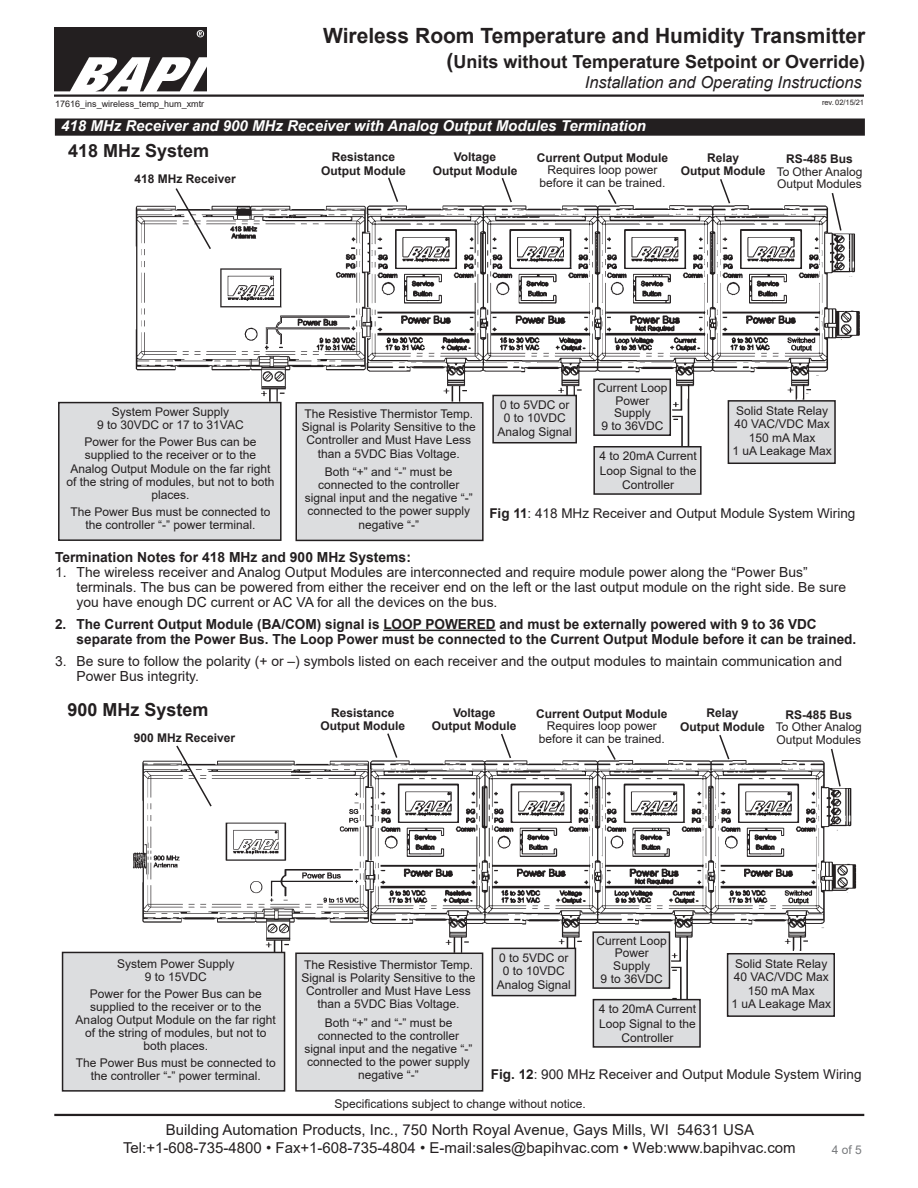
<style>
.page{position:relative;width:918px;height:1188px;background:#fff}
.page>*{position:absolute;margin:0;border:0;box-sizing:border-box;transform-origin:0 0}
.t1{font:700 21px "Arial";color:#231f20}
.t2{font:700 18px "Arial";color:#231f20}
.t3{font:italic 16.5px "Arial";color:#231f20}
.t4{font:15px/18px "Arial";color:#231f20;text-align:center}
.t5{font:italic 700 15px "Arial";color:#fff}
.t6{font:13.8px/15px "Arial";color:#231f20}
.t7{font:700 13.8px/15px "Arial";color:#231f20}
.t8{font:13.5px "Arial";color:#231f20}
.t9{font:12px/13.2px "Arial";color:#231f20;text-align:center}
.t10{font:700 12px/13.5px "Arial";color:#231f20;text-align:center}
.t11{font:12px "Arial";color:#787a7d}
.t12{font:9px "Arial";color:#231f20}
.t13{font:7.5px "Arial";letter-spacing:-.005em;color:#231f20}
.s1{font-size:21px}
.s2{font-weight:700}
</style>
<div class="page">
<hr style="left:54px;top:1114px;width:810px;height:2px;background:#231f20">
<img style="left:54px;top:27px;width:152px;height:64px">
<hr style="left:54px;top:94px;width:810px;height:3px;background:#231f20">
<img style="left:131px;top:205px;width:729px;height:264px">
<div style="left:56px;top:119px;width:808px;height:16px;background:#231f20"></div>
<div style="left:55px;top:118px;width:810px;height:18px;border:2px solid #231f20"></div>
<hr style="left:383px;top:630px;width:113px;height:1px;background:#231f20">
<div style="left:594px;top:447px;width:107px;height:47px;background:#dcdddf"></div>
<div style="left:593px;top:446px;width:109px;height:49px;border:2px solid #231f20"></div>
<div style="left:594px;top:379px;width:76px;height:56px;background:#dcdddf"></div>
<div style="left:593px;top:379px;width:78px;height:57px;border:2px solid #231f20"></div>
<div style="left:493px;top:395px;width:83px;height:48px;background:#dcdddf"></div>
<div style="left:492px;top:395px;width:85px;height:48px;border:2px solid #231f20"></div>
<div style="left:296px;top:403px;width:187px;height:137px;background:#dcdddf"></div>
<div style="left:296px;top:402px;width:188px;height:139px;border:2px solid #231f20"></div>
<svg style="left:388px;top:177px;width:11px;height:25px"></svg>
<svg style="left:501px;top:178px;width:11px;height:25px"></svg>
<svg style="left:606px;top:189px;width:12px;height:17px"></svg>
<svg style="left:831px;top:193px;width:12px;height:39px"></svg>
<svg style="left:174px;top:188px;width:38px;height:63px"></svg>
<svg style="left:720px;top:179px;width:11px;height:25px"></svg>
<div style="left:59px;top:403px;width:222px;height:137px;background:#dcdddf"></div>
<div style="left:58px;top:402px;width:224px;height:139px;border:2px solid #231f20"></div>
<div style="left:728px;top:401px;width:107px;height:62px;background:#dcdddf"></div>
<div style="left:728px;top:400px;width:108px;height:64px;border:2px solid #231f20"></div>
<img style="left:130px;top:760px;width:727px;height:255px">
<div style="left:593px;top:1000px;width:107px;height:47px;background:#dcdddf"></div>
<div style="left:593px;top:999px;width:108px;height:49px;border:2px solid #231f20"></div>
<div style="left:593px;top:932px;width:76px;height:56px;background:#dcdddf"></div>
<div style="left:592px;top:931px;width:78px;height:58px;border:2px solid #231f20"></div>
<div style="left:492px;top:948px;width:83px;height:48px;background:#dcdddf"></div>
<div style="left:492px;top:948px;width:84px;height:48px;border:2px solid #231f20"></div>
<svg style="left:387px;top:733px;width:11px;height:25px"></svg>
<svg style="left:501px;top:733px;width:10px;height:26px"></svg>
<svg style="left:606px;top:745px;width:11px;height:17px"></svg>
<svg style="left:830px;top:748px;width:12px;height:40px"></svg>
<svg style="left:175px;top:745px;width:38px;height:63px"></svg>
<svg style="left:718px;top:735px;width:13px;height:26px"></svg>
<div style="left:63px;top:952px;width:222px;height:139px;background:#dcdddf"></div>
<div style="left:62px;top:952px;width:223px;height:140px;border:2px solid #231f20"></div>
<div style="left:728px;top:954px;width:106px;height:62px;background:#dcdddf"></div>
<div style="left:727px;top:953px;width:108px;height:64px;border:2px solid #231f20"></div>
<div style="left:296px;top:953px;width:187px;height:138px;background:#dcdddf"></div>
<div style="left:295px;top:953px;width:188px;height:139px;border:2px solid #231f20"></div>
<h1 class="t1" style="left:323px;top:21px;width:544px">Wireless Room Temperature and Humidity Transmitter</h1>
<h2 class="t2" style="left:447px;top:49px;width:420px"><span class="s1">(</span>Units without Temperature Setpoint or Override)</h2>
<p class="t12" style="left:55px;top:97px;width:151px">17616_ins_wireless_temp_hum_xmtr</p>
<h3 class="t3" style="left:585px;top:72px;width:278px">Installation and Operating Instructions</h3>
<p class="t13" style="left:822px;top:97px;width:44px">rev. 02/15/21</p>
<p class="t5" style="left:61px;top:116px;width:586px">418 MHz Receiver and 900 MHz Receiver with Analog Output Modules Termination</p>
<p class="t2" style="left:68px;top:138px;width:143px">418 MHz System</p>
<p class="t10" style="left:707px;top:151px;width:34px">Relay</p>
<p class="t10" style="left:681px;top:164px;width:86px">Output Module</p>
<p class="t10" style="left:321px;top:150px;width:86px">Resistance<br>Output Module</p>
<p class="t10" style="left:454px;top:150px;width:44px">Voltage</p>
<p class="t9" style="left:537px;top:151px;width:133px;line-height:12.8px"><span class="s2">Current Output Module<br></span>Requires loop power before it can be trained.</p>
<p class="t10" style="left:433px;top:164px;width:86px">Output Module</p>
<p class="t10" style="left:135px;top:172px;width:103px">418 MHz Receiver</p>
<p class="t10" style="left:786px;top:152px;width:68px">RS-485 Bus</p>
<p class="t9" style="left:777px;top:165px;width:87px">To Other Analog</p>
<p class="t9" style="left:777px;top:177px;width:86px">Output Modules</p>
<p class="t9" style="left:112px;top:405px;width:119px">System Power Supply</p>
<p class="t9" style="left:97px;top:418px;width:148px">9 to 30VDC or 17 to 31VAC</p>
<p class="t9" style="left:66px;top:435px;width:210px">Power for the Power Bus can be supplied to the receiver or to the<br>Analog Output Module on the far right of the string of modules, but not to both places.</p>
<p class="t9" style="left:70px;top:505px;width:202px">The Power Bus must be connected to the controller “-” power terminal.</p>
<p class="t9" style="left:302px;top:407px;width:176px">The Resistive Thermistor Temp.<br>Signal is Polarity Sensitive to the<br>Controller and Must Have Less than a 5VDC Bias Voltage.</p>
<p class="t9" style="left:305px;top:465px;width:170px">Both “+” and “-” must be connected to the controller signal input and the negative “-” connected to the power supply negative “-”</p>
<p class="t9" style="left:500px;top:398px;width:71px">0 to 5VDC or<br>0 to 10VDC</p>
<p class="t9" style="left:498px;top:425px;width:76px">Analog Signal</p>
<p class="t9" style="left:597px;top:381px;width:72px">Current Loop</p>
<p class="t9" style="left:615px;top:394px;width:36px">Power</p>
<p class="t9" style="left:614px;top:406px;width:38px">Supply</p>
<p class="t9" style="left:601px;top:419px;width:64px">9 to 36VDC</p>
<p class="t9" style="left:600px;top:449px;width:99px;line-height:14.4px">4 to 20mA Current<br>Loop Signal to the<br>Controller</p>
<p class="t9" style="left:736px;top:404px;width:94px">Solid State Relay</p>
<p class="t9" style="left:735px;top:417px;width:97px">40 VAC/VDC Max</p>
<p class="t9" style="left:749px;top:431px;width:68px">150 mA Max</p>
<p class="t9" style="left:732px;top:444px;width:101px">1 uA Leakage Max</p>
<p class="t8" style="left:489px;top:504px;width:368px"><span class="s2">Fig 11</span>: 418 MHz Receiver and Output Module System Wiring</p>
<p class="t7" style="left:55px;top:550px;width:357px">Termination Notes for 418 MHz and 900 MHz Systems:</p>
<p class="t6" style="left:77px;top:565px;width:771px;text-indent:-22px">1. The wireless receiver and Analog Output Modules are interconnected and require module power along the “Power Bus” terminals. The bus can be powered from either the receiver end on the left or the last output module on the right side. Be sure you have enough DC current or AC VA for all the devices on the bus.</p>
<p class="t7" style="left:77px;top:617px;width:781px;text-indent:-22px">2. The Current Output Module (BA/COM) signal is LOOP POWERED and must be externally powered with 9 to 36 VDC separate from the Power Bus. The Loop Power must be connected to the Current Output Module before it can be trained.</p>
<p class="t6" style="left:77px;top:653px;width:767px;text-indent:-22px">3. Be sure to follow the polarity (+ or –) symbols listed on each receiver and the output modules to maintain communication and<br>Power Bus integrity.</p>
<p class="t2" style="left:67px;top:697px;width:143px">900 MHz System</p>
<p class="t10" style="left:706px;top:707px;width:34px">Relay</p>
<p class="t10" style="left:680px;top:720px;width:86px">Output Module</p>
<p class="t10" style="left:321px;top:706px;width:86px">Resistance<br>Output Module</p>
<p class="t10" style="left:453px;top:706px;width:44px">Voltage</p>
<p class="t9" style="left:536px;top:707px;width:133px;line-height:12.8px"><span class="s2">Current Output Module<br></span>Requires loop power before it can be trained.</p>
<p class="t10" style="left:432px;top:720px;width:86px">Output Module</p>
<p class="t10" style="left:134px;top:731px;width:103px">900 MHz Receiver</p>
<p class="t10" style="left:786px;top:708px;width:68px">RS-485 Bus</p>
<p class="t9" style="left:776px;top:721px;width:87px">To Other Analog</p>
<p class="t9" style="left:776px;top:733px;width:86px">Output Modules</p>
<p class="t9" style="left:117px;top:957px;width:119px">System Power Supply</p>
<p class="t9" style="left:145px;top:970px;width:64px">9 to 15VDC</p>
<p class="t9" style="left:76px;top:987px;width:202px">Power for the Power Bus can be supplied to the receiver or to the<br>Analog Output Module on the far right of the string of modules, but not to both places.</p>
<p class="t9" style="left:76px;top:1056px;width:202px">The Power Bus must be connected to the controller “-” power terminal.</p>
<p class="t9" style="left:302px;top:958px;width:176px">The Resistive Thermistor Temp.<br>Signal is Polarity Sensitive to the<br>Controller and Must Have Less than a 5VDC Bias Voltage.</p>
<p class="t9" style="left:305px;top:1016px;width:170px">Both “+” and “-” must be connected to the controller signal input and the negative “-” connected to the power supply negative “-”</p>
<p class="t9" style="left:499px;top:951px;width:71px">0 to 5VDC or<br>0 to 10VDC</p>
<p class="t9" style="left:497px;top:978px;width:76px">Analog Signal</p>
<p class="t9" style="left:597px;top:934px;width:72px">Current Loop</p>
<p class="t9" style="left:615px;top:946px;width:36px">Power</p>
<p class="t9" style="left:613px;top:959px;width:38px">Supply</p>
<p class="t9" style="left:601px;top:972px;width:64px">9 to 36VDC</p>
<p class="t9" style="left:599px;top:1002px;width:99px;line-height:14.4px">4 to 20mA Current<br>Loop Signal to the<br>Controller</p>
<p class="t9" style="left:735px;top:957px;width:94px">Solid State Relay</p>
<p class="t9" style="left:734px;top:970px;width:97px">40 VAC/VDC Max</p>
<p class="t9" style="left:748px;top:984px;width:68px">150 mA Max</p>
<p class="t9" style="left:732px;top:997px;width:101px">1 uA Leakage Max</p>
<p class="t8" style="left:491px;top:1065px;width:372px"><span class="s2">Fig. 12</span>: 900 MHz Receiver and Output Module System Wiring</p>
<p class="t9" style="left:334px;top:1097px;width:253px">Specifications subject to change without notice.</p>
<p class="t4" style="left:123px;top:1121px;width:674px">Building Automation Products, Inc., 750 North Royal Avenue, Gays Mills, WI 54631 USA<br>Tel:+1-608-735-4800 • Fax+1-608-735-4804 • E-mail:sales@bapihvac.com • Web:www.bapihvac.com</p>
<p class="t11" style="left:832px;top:1142px;width:32px">4 of 5</p>
</div>
